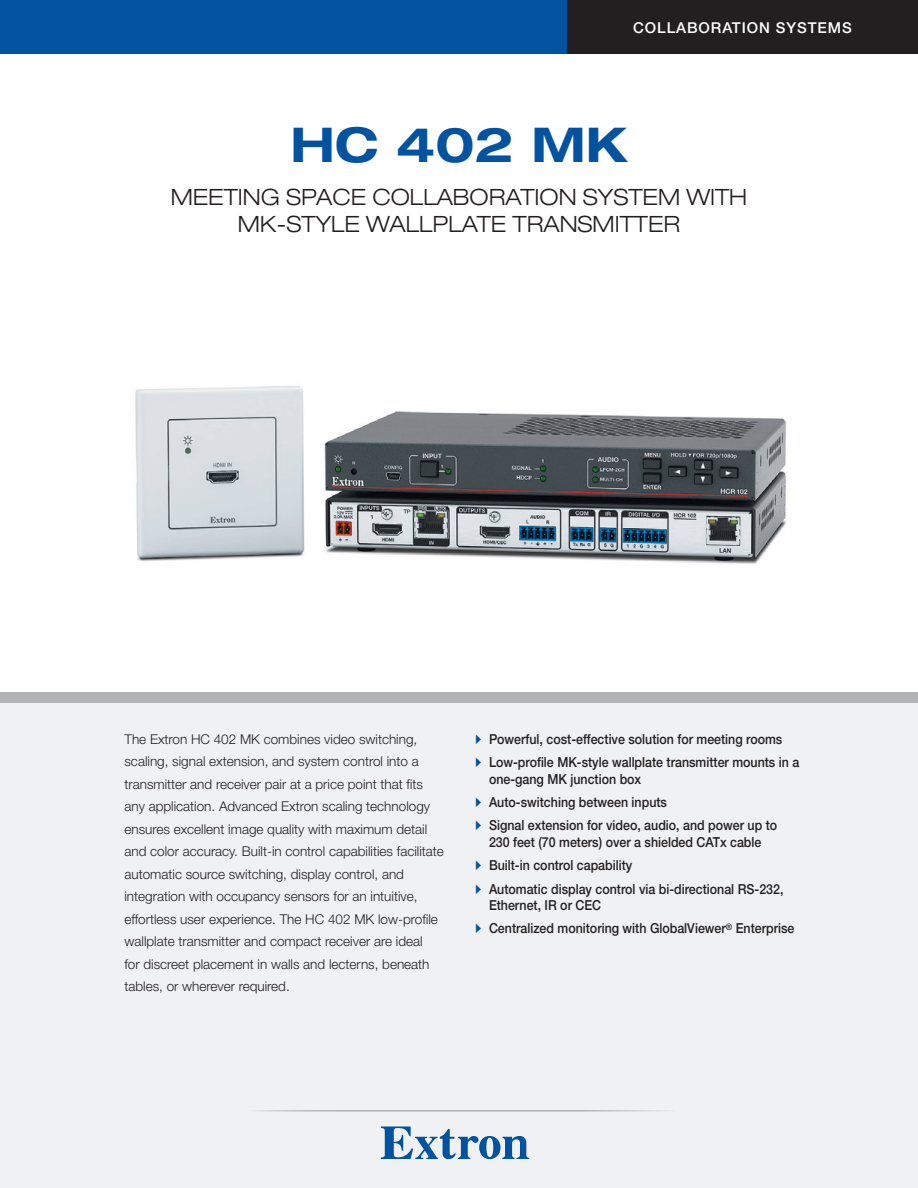
<style>
.page{position:relative;width:918px;height:1188px;background:#fff}
.page>*{position:absolute;margin:0;border:0;box-sizing:border-box;transform-origin:0 0}
.cover_product_name{font:700 expanded 48px "Helvetica Neue LT Std";color:#0153a0}
.cover_product_subti{font:300 expanded 22.5px/27px "Helvetica Neue LT Std";color:#231f20;text-align:center}
.cover_category{font:500 15px "Helvetica Neue LT Std";letter-spacing:.06em;color:#fff}
.t1{font:500 13.8px/16.5px "Helvetica Neue LT Std";color:#231f20;scale:.9 1}
.cover_teaser_paragr{font:300 13.5px/22.5px "Helvetica Neue LT Std";color:#231f20}
.s1{font-family:"Quick Type Pi";font-weight:400;color:#0153a0}
</style>
<div class="page">
<div style="left:0;top:0;width:581px;height:54px;background:#0153a0"></div>
<div style="left:567px;top:0;width:351px;height:54px;background:#231f20"></div>
<img style="left:135px;top:386px;width:652px;height:178px">
<div style="left:0;top:693px;width:918px;height:10px;background:#b2b3b7"></div>
<div style="left:0;top:703px;width:918px;height:485px;background:#f0f1f2"></div>
<svg style="left:381px;top:1126px;width:148px;height:33px"></svg>
<hr style="left:243px;top:1110px;width:432px;height:2px;background:#b2b3b7">
<p class="cover_category" style="left:633px;top:19px;width:220px">COLLABORATION SYSTEMS</p>
<p class="cover_product_name" style="left:290px;top:115px;width:339px">HC 402 MK</p>
<p class="cover_product_subti" style="left:171px;top:183px;width:578px">MEETING SPACE COLLABORATION SYSTEM WITH<br>MK-STYLE WALLPLATE TRANSMITTER</p>
<p class="cover_teaser_paragr" style="left:124px;top:727px;width:321px">The Extron HC 402 MK combines video switching, scaling, signal extension, and system control into a transmitter and receiver pair at a price point that fits any application. Advanced Extron scaling technology ensures excellent image quality with maximum detail and color accuracy. Built-in control capabilities facilitate automatic source switching, display control, and integration with occupancy sensors for an intuitive, effortless user experience. The HC 402 MK low‑profile wallplate transmitter and compact receiver are ideal<br>for discreet placement in walls and lecterns, beneath tables, or wherever required.</p>
<p class="t1" style="left:476px;top:731px;width:342px"><span class="s1">A</span> Powerful, cost-effective solution for meeting rooms</p>
<p class="t1" style="left:489px;top:754px;width:346px;text-indent:-14px"><span class="s1">A</span> Low-profile MK-style wallplate transmitter mounts in a one-gang MK junction box</p>
<p class="t1" style="left:476px;top:794px;width:214px"><span class="s1">A</span> Auto-switching between inputs</p>
<p class="t1" style="left:476px;top:817px;width:337px;text-align:center"><span class="s1">A</span> Signal extension for video, audio, and power up to<br>230 feet (70 meters) over a shielded CATx cable</p>
<p class="t1" style="left:476px;top:857px;width:176px"><span class="s1">A</span> Built-in control capability</p>
<p class="t1" style="left:489px;top:880px;width:329px;text-indent:-14px"><span class="s1">A</span> Automatic display control via bi-directional RS-232,<br>Ethernet, IR or CEC</p>
<p class="t1" style="left:476px;top:920px;width:356px"><span class="s1">A</span> Centralized monitoring with GlobalViewer<sup>®</sup> Enterprise</p>
</div>
